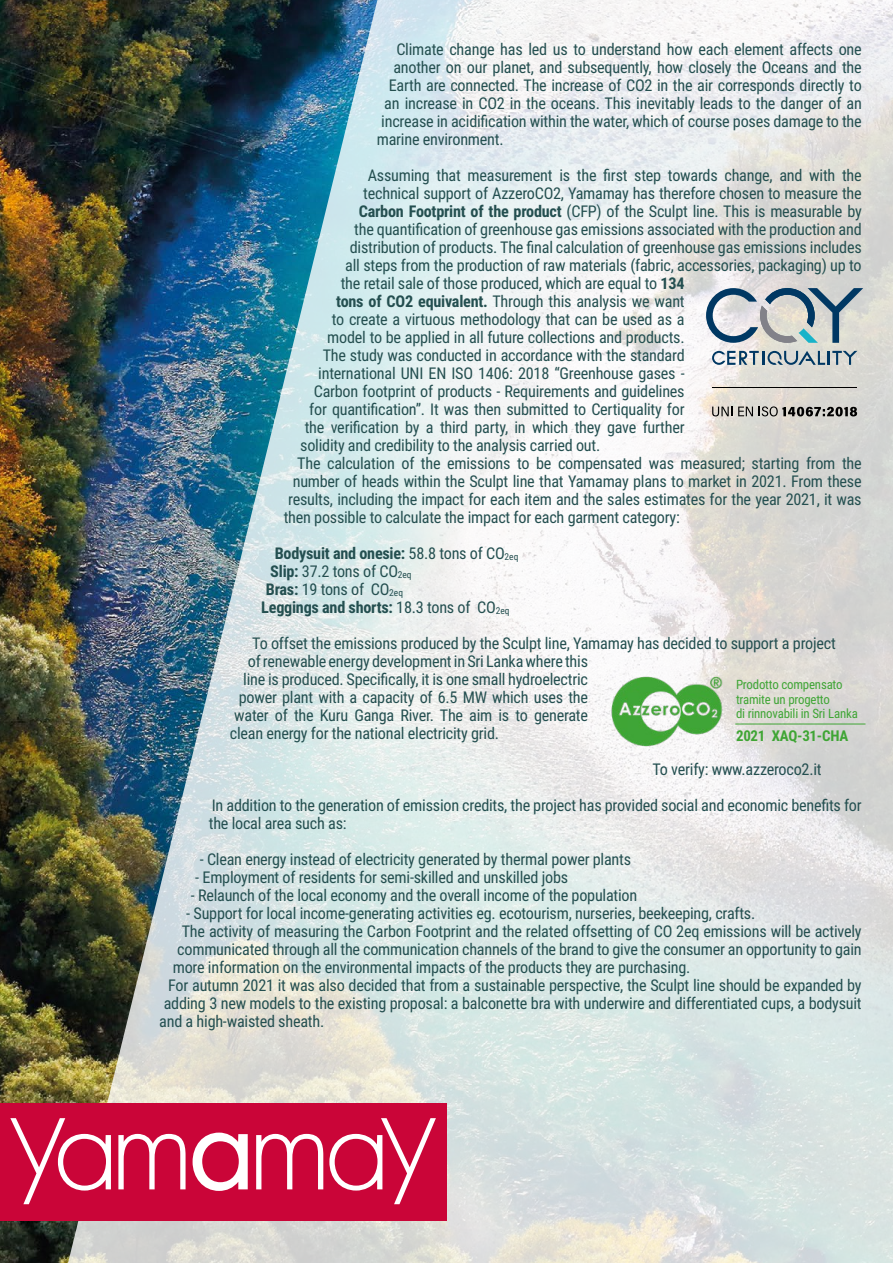
<style>
.page{position:relative;width:893px;height:1263px;background:#fff}
.page>*{position:absolute;margin:0;border:0;box-sizing:border-box;transform-origin:0 0}
.t1{font:16.2px/18px "Roboto Condensed";letter-spacing:-.015em;color:#244f50}
.t2{font:700 16.2px "Roboto Condensed";letter-spacing:-.015em;color:#244f50}
.t3{font:700 14.85px "Roboto Condensed";letter-spacing:-.015em;color:#3fa535}
.t4{font:12.9px/14.2px "Roboto Condensed";letter-spacing:-.015em;color:#3fa535}
.s1{font-weight:700}
.s2{font-weight:400}
.s3{font-weight:400;font-size:9.45px}
.s4{font-size:9.45px}
</style>
<div class="page">
<img style="left:0;top:0;width:68px;height:1263px">
<img style="left:68px;top:0;width:825px;height:1263px">
<div style="left:0;top:1103px;width:446px;height:117px;background:#ca0538"></div>
<svg style="left:10px;top:1118px;width:426px;height:86px"></svg>
<hr style="left:762px;top:351px;width:3px;height:14px;background:#003863">
<svg style="left:712px;top:351px;width:47px;height:14px"></svg>
<svg style="left:767px;top:351px;width:90px;height:14px"></svg>
<svg style="left:706px;top:288px;width:157px;height:55px;background:#a7b4bb"></svg>
<hr style="left:712px;top:387px;width:145px;height:1px;background:#000">
<svg style="left:712px;top:407px;width:20px;height:9px"></svg>
<svg style="left:738px;top:407px;width:15px;height:9px"></svg>
<svg style="left:759px;top:406px;width:98px;height:10px"></svg>
<img style="left:605px;top:670px;width:130px;height:83px">
<hr style="left:735px;top:724px;width:130px;height:1px;background:#3fa535">
<p class="t1" style="left:396px;top:39px;width:467px">Climate change has led us to understand how each element affects one</p>
<p class="t1" style="left:393px;top:57px;width:470px">another on our planet, and subsequently, how closely the Oceans and the</p>
<p class="t1" style="left:389px;top:75px;width:474px">Earth are connected. The increase of CO2 in the air corresponds directly to</p>
<p class="t1" style="left:384px;top:93px;width:479px">an increase in CO2 in the oceans. This inevitably leads to the danger of an</p>
<p class="t1" style="left:381px;top:111px;width:482px">increase in acidification within the water, which of course poses damage to the</p>
<p class="t1" style="left:377px;top:129px;width:128px">marine environment.</p>
<p class="t1" style="left:368px;top:165px;width:495px">Assuming that measurement is the first step towards change, and with the</p>
<p class="t1" style="left:363px;top:183px;width:500px">technical support of AzzeroCO2, Yamamay has therefore chosen to measure the</p>
<p class="t1" style="left:359px;top:201px;width:504px"><span class="s1">Carbon Footprint of the product</span> (CFP) of the Sculpt line. This is measurable by</p>
<p class="t1" style="left:354px;top:219px;width:509px">the quantification of greenhouse gas emissions associated with the production and</p>
<p class="t1" style="left:350px;top:237px;width:513px">distribution of products. The final calculation of greenhouse gas emissions includes</p>
<p class="t1" style="left:345px;top:255px;width:518px">all steps from the production of raw materials (fabric, accessories, packaging) up to</p>
<p class="t1" style="left:341px;top:273px;width:345px">the retail sale of those produced, which are equal to <span class="s1">134</span></p>
<p class="t1" style="left:336px;top:291px;width:350px"><span class="s1">tons of CO2 equivalent.</span> Through this analysis we want</p>
<p class="t1" style="left:332px;top:309px;width:354px">to create a virtuous methodology that can be used as a</p>
<p class="t1" style="left:327px;top:327px;width:359px">model to be applied in all future collections and products.</p>
<p class="t1" style="left:323px;top:345px;width:363px">The study was conducted in accordance with the standard</p>
<p class="t1" style="left:318px;top:363px;width:368px">international UNI EN ISO 1406: 2018 “Greenhouse gases -</p>
<p class="t1" style="left:314px;top:381px;width:372px">Carbon footprint of products - Requirements and guidelines</p>
<p class="t1" style="left:309px;top:399px;width:377px">for quantification”. It was then submitted to Certiquality for</p>
<p class="t1" style="left:305px;top:417px;width:381px">the verification by a third party, in which they gave further</p>
<p class="t1" style="left:300px;top:435px;width:302px">solidity and credibility to the analysis carried out.</p>
<p class="t1" style="left:297px;top:453px;width:566px">The calculation of the emissions to be compensated was measured; starting from the</p>
<p class="t1" style="left:293px;top:471px;width:570px">number of heads within the Sculpt line that Yamamay plans to market in 2021. From these</p>
<p class="t1" style="left:288px;top:489px;width:575px">results, including the impact for each item and the sales estimates for the year 2021, it was</p>
<p class="t1" style="left:284px;top:507px;width:398px">then possible to calculate the impact for each garment category:</p>
<p class="t2" style="left:275px;top:542px;width:245px">Bodysuit and onesie: <span class="s2">58.8 tons of CO</span><span class="s3">2eq</span></p>
<p class="t1" style="left:270px;top:561px;width:143px"><span class="s1">Slip:</span> 37.2 tons of CO<span class="s4">2eq</span></p>
<p class="t1" style="left:266px;top:579px;width:139px"><span class="s1">Bras:</span> 19 tons of CO<span class="s4">2eq</span></p>
<p class="t2" style="left:261px;top:596px;width:250px">Leggings and shorts: <span class="s2">18.3 tons of CO</span><span class="s3">2eq</span></p>
<p class="t1" style="left:252px;top:633px;width:585px">To offset the emissions produced by the Sculpt line, Yamamay has decided to support a project</p>
<p class="t1" style="left:248px;top:651px;width:342px">of renewable energy development in Sri Lanka where this</p>
<p class="t1" style="left:243px;top:669px;width:346px">line is produced. Specifically, it is one small hydroelectric</p>
<p class="t1" style="left:239px;top:687px;width:351px">power plant with a capacity of 6.5 MW which uses the</p>
<p class="t1" style="left:234px;top:705px;width:355px">water of the Kuru Ganga River. The aim is to generate</p>
<p class="t1" style="left:230px;top:723px;width:271px">clean energy for the national electricity grid.</p>
<p class="t4" style="left:736px;top:677px;width:123px">Prodotto compensato tramite un progetto<br>di rinnovabili in Sri Lanka</p>
<p class="t3" style="left:736px;top:725px;width:114px">2021 XAQ-31-CHA</p>
<p class="t1" style="left:652px;top:759px;width:171px">To verify: www.azzeroco2.it</p>
<p class="t1" style="left:209px;top:795px;width:654px">In addition to the generation of emission credits, the project has provided social and economic benefits for the local area such as:</p>
<p class="t1" style="left:200px;top:849px;width:433px">- Clean energy instead of electricity generated by thermal power plants</p>
<p class="t1" style="left:195px;top:867px;width:374px">- Employment of residents for semi-skilled and unskilled jobs</p>
<p class="t1" style="left:191px;top:885px;width:448px">- Relaunch of the local economy and the overall income of the population</p>
<p class="t1" style="left:186px;top:903px;width:570px">- Support for local income-generating activities eg. ecotourism, nurseries, beekeeping, crafts.</p>
<p class="t1" style="left:182px;top:921px;width:681px">The activity of measuring the Carbon Footprint and the related offsetting of CO 2eq emissions will be actively</p>
<p class="t1" style="left:177px;top:939px;width:686px">communicated through all the communication channels of the brand to give the consumer an opportunity to gain</p>
<p class="t1" style="left:173px;top:957px;width:519px">more information on the environmental impacts of the products they are purchasing.</p>
<p class="t1" style="left:168px;top:975px;width:695px">For autumn 2021 it was also decided that from a sustainable perspective, the Sculpt line should be expanded by</p>
<p class="t1" style="left:164px;top:993px;width:699px">adding 3 new models to the existing proposal: a balconette bra with underwire and differentiated cups, a bodysuit</p>
<p class="t1" style="left:159px;top:1011px;width:167px">and a high-waisted sheath.</p>
</div>
